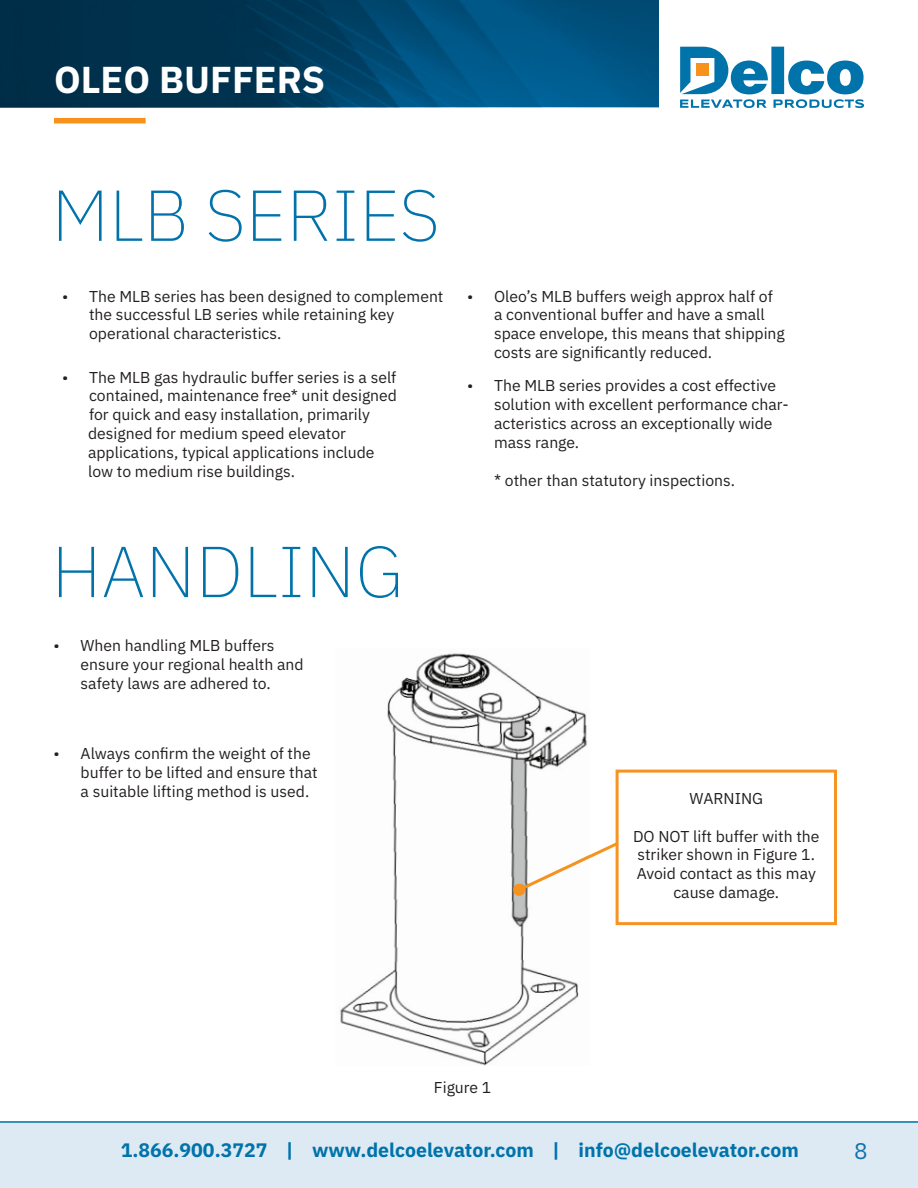
<style>
.page{position:relative;width:918px;height:1188px;background:#fff}
.page>*{position:absolute;margin:0;border:0;box-sizing:border-box;transform-origin:0 0}
.Paragraph_Style_1{font:200 72px "IBM Plex Sans";color:#0073ab}
.t1{font:700 37.5px "IBM Plex Sans";color:#fff}
.t2{font:22.5px "IBM Plex Sans";color:#0f72ac}
.t3{font:700 19.5px "IBM Plex Sans";color:#0073ab}
.D_Text{font:15.75px/18.9px "IBM Plex Sans";color:#231f20}
</style>
<div class="page">
<svg style="left:680px;top:47px;width:184px;height:61px"></svg>
<svg style="left:0;top:0;width:659px;height:107px;background:#004267"></svg>
<div style="left:54px;top:118px;width:92px;height:5px;background:#f7931d"></div>
<div style="left:0;top:1121px;width:918px;height:67px;background:#ddeaf4"></div>
<hr style="left:0;top:1121px;width:918px;height:2px;background:#0073ab">
<div style="left:616px;top:770px;width:221px;height:155px;border:3px solid #f79320"></div>
<img style="left:340px;top:653px;width:248px;height:412px">
<svg style="left:512px;top:840px;width:108px;height:57px"></svg>
<h2 class="t1" style="left:54px;top:50px;width:273px">OLEO BUFFERS</h2>
<p class="Paragraph_Style_1" style="left:51px;top:162px;width:390px">MLB SERIES</p>
<p class="D_Text" style="left:62px;top:285px;width:383px">• The MLB series has been designed to complement</p>
<p class="D_Text" style="left:89px;top:304px;width:307px">the successful LB series while retaining key</p>
<p class="D_Text" style="left:89px;top:323px;width:194px">operational characteristics.</p>
<p class="D_Text" style="left:89px;top:366px;width:309px;text-align:justify;text-indent:-27px">• The MLB gas hydraulic buffer series is a self contained, maintenance free* unit designed for quick and easy installation, primarily</p>
<p class="D_Text" style="left:88px;top:423px;width:259px">designed for medium speed elevator</p>
<p class="D_Text" style="left:88px;top:442px;width:288px">applications, typical applications include</p>
<p class="D_Text" style="left:88px;top:461px;width:208px">low to medium rise buildings.</p>
<p class="Paragraph_Style_1" style="left:51px;top:518px;width:354px">HANDLING</p>
<p class="D_Text" style="left:81px;top:635px;width:224px;text-indent:-27px">• When handling MLB buffers ensure your regional health and safety laws are adhered to.</p>
<p class="D_Text" style="left:81px;top:743px;width:239px;text-indent:-27px">• Always confirm the weight of the buffer to be lifted and ensure that a suitable lifting method is used.</p>
<p class="D_Text" style="left:494px;top:285px;width:292px;text-indent:-27px">• Oleo’s MLB buffers weigh approx half of a conventional buffer and have a small space envelope, this means that shipping costs are significantly reduced.</p>
<p class="D_Text" style="left:494px;top:375px;width:296px;text-indent:-27px">• The MLB series provides a cost effective solution with excellent performance char&shy;acteristics across an exceptionally wide mass range.</p>
<p class="D_Text" style="left:494px;top:469px;width:242px">* other than statutory inspections.</p>
<p class="D_Text" style="left:689px;top:787px;width:75px">WARNING</p>
<p class="D_Text" style="left:633px;top:825px;width:188px;text-align:center">DO NOT lift buffer with the striker shown in Figure 1.<br>Avoid contact as this may cause damage.</p>
<p class="D_Text" style="left:434px;top:1076px;width:59px">Figure 1</p>
<p class="t3" style="left:121px;top:1135px;width:680px">1.866.900.3727 | www.delcoelevator.com | info@delcoelevator.com</p>
<h3 class="t2" style="left:854px;top:1133px;width:15px">8</h3>
</div>
